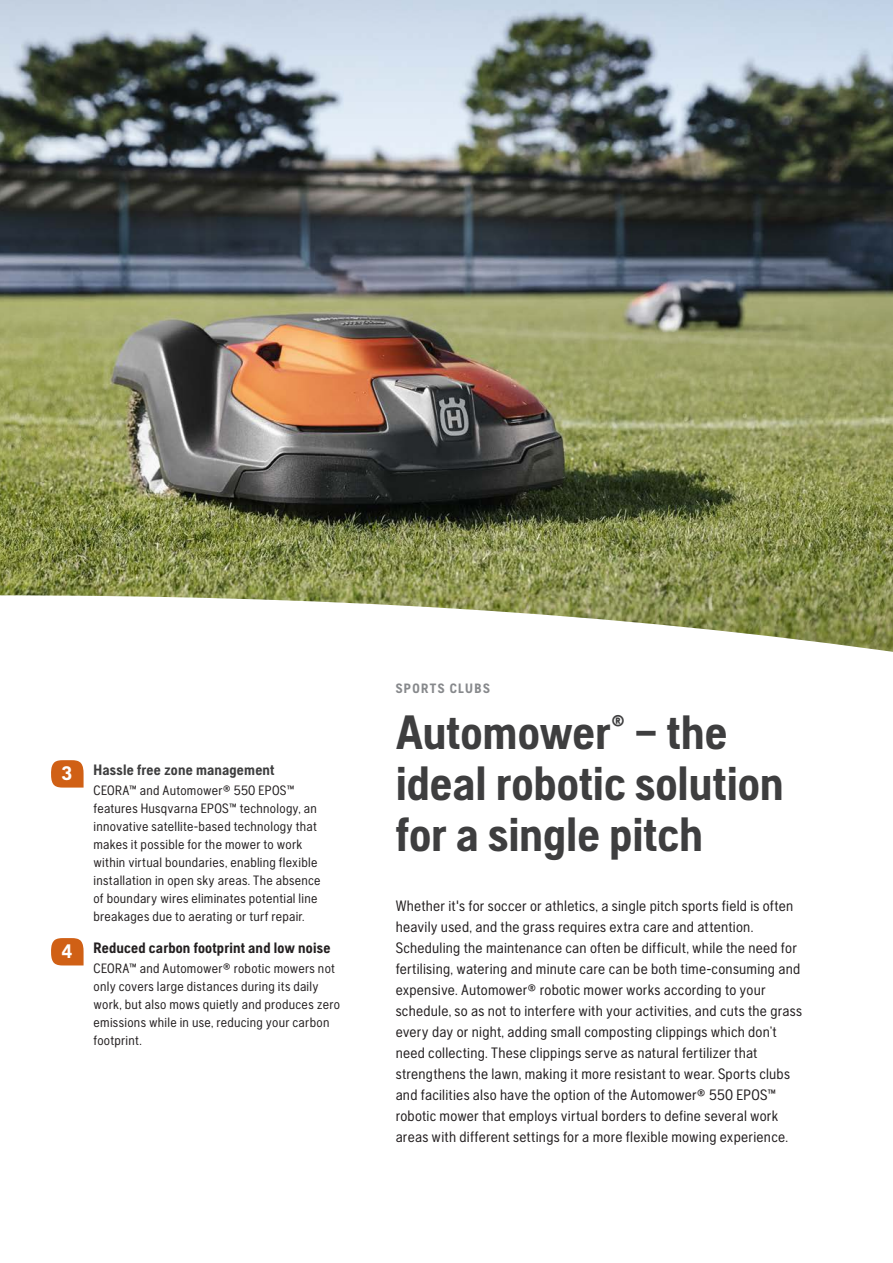
<style>
.page{position:relative;width:893px;height:1263px;background:#fff}
.page>*{position:absolute;margin:0;border:0;box-sizing:border-box;transform-origin:0 0}
.PRO_Headline_32_Neg{font:700 48px/51px "Husqvarna Gothic";letter-spacing:-.005em;color:#3e3e3f}
.PRO_Highlights{font:700 19.5px "Husqvarna Gothic";color:#fff}
.PRO_Intro_10_Neg{font:15px/21px "Husqvarna Gothic";letter-spacing:.015em;color:#231f20}
.PRO_Feature_heading{font:700 15px "Husqvarna Gothic";letter-spacing:.01em;color:#231f20}
.PRO_Feature_heading-2{font:700 15px "Husqvarna Gothic";letter-spacing:.01em;color:#3e3e3f}
.PRO_Body_9_Neg{font:13.5px/18px "Husqvarna Gothic";letter-spacing:.02em;color:#231f20}
.PRO_Top_headline_gre{font:700 13.5px "Husqvarna Gothic";letter-spacing:.1em;color:#87898c}
</style>
<div class="page">
<img style="left:0;top:0;width:893px;height:595px">
<svg style="left:0;top:595px;width:893px;height:371px"></svg>
<svg style="left:51px;top:760px;width:33px;height:27px"></svg>
<svg style="left:51px;top:938px;width:33px;height:27px"></svg>
<p class="PRO_Highlights" style="left:61px;top:762px;width:12px">3</p>
<p class="PRO_Feature_heading-2" style="left:94px;top:761px;width:183px">Hassle free zone management</p>
<p class="PRO_Body_9_Neg" style="left:94px;top:781px;width:229px">CEORA™ and Automower® 550 EPOS™ features Husqvarna EPOS™ technology, an innovative satellite-based technology that makes it possible for the mower to work within virtual boundaries, enabling flexible installation in open sky areas. The absence of boundary wires eliminates potential line breakages due to aerating or turf repair.</p>
<p class="PRO_Highlights" style="left:61px;top:940px;width:12px">4</p>
<p class="PRO_Feature_heading" style="left:94px;top:939px;width:238px">Reduced carbon footprint and low noise</p>
<p class="PRO_Body_9_Neg" style="left:94px;top:959px;width:248px">CEORA™ and Automower® robotic mowers not only covers large distances during its daily work, but also mows quietly and produces zero emissions while in use, reducing your carbon footprint.</p>
<p class="PRO_Top_headline_gre" style="left:396px;top:681px;width:96px">SPORTS CLUBS</p>
<p class="PRO_Headline_32_Neg" style="left:396px;top:706px;width:390px">Automower® – the ideal robotic solution for a single pitch</p>
<p class="PRO_Intro_10_Neg" style="left:396px;top:895px;width:408px">Whether it's for soccer or athletics, a single pitch sports field is often heavily used, and the grass requires extra care and attention.<br>Scheduling the maintenance can often be difficult, while the need for fertilising, watering and minute care can be both time-consuming and expensive. Automower® robotic mower works according to your schedule, so as not to interfere with your activities, and cuts the grass every day or night, adding small composting clippings which don’t need collecting. These clippings serve as natural fertilizer that strengthens the lawn, making it more resistant to wear. Sports clubs and facilities also have the option of the Automower® 550 EPOS™ robotic mower that employs virtual borders to define several work areas with different settings for a more flexible mowing experience.</p>
</div>
